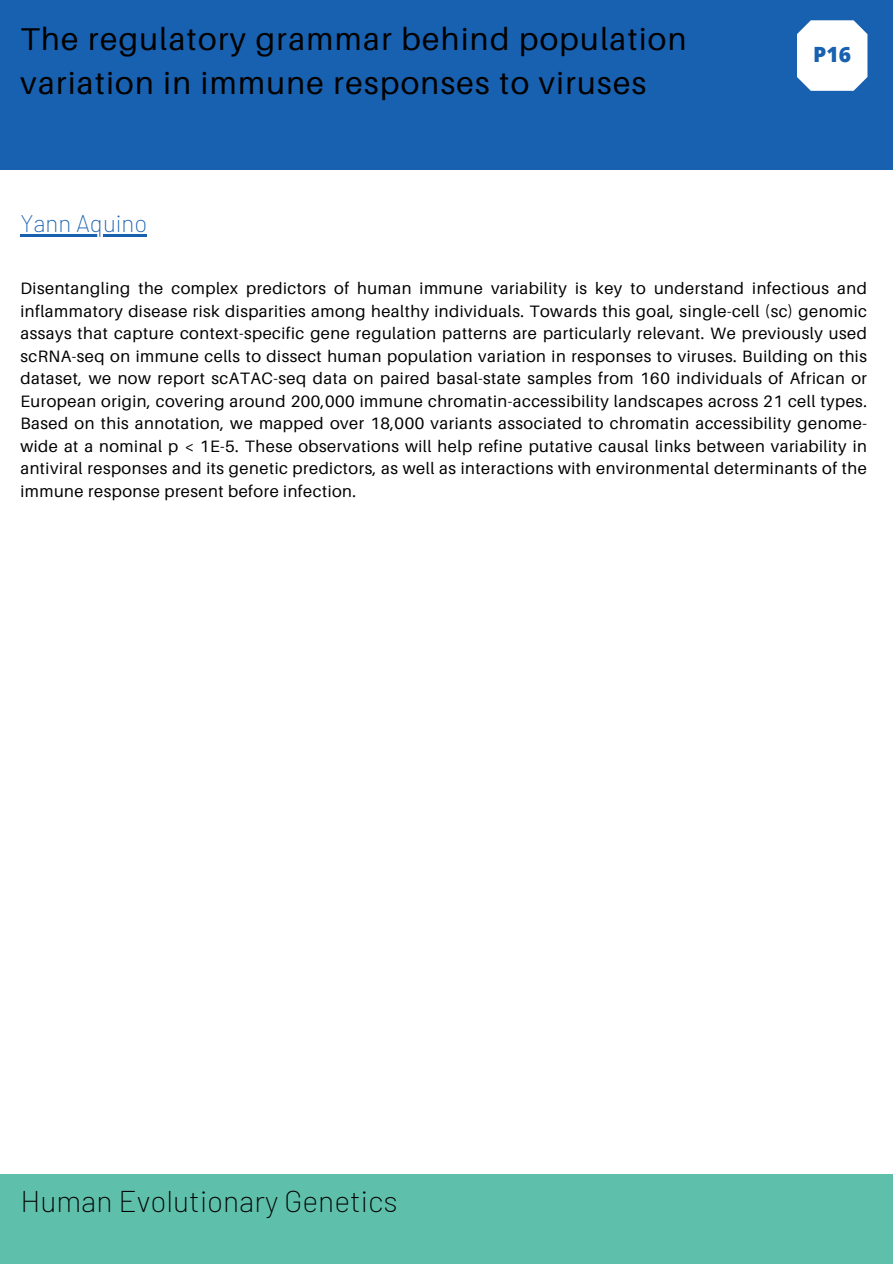
<style>
.page{position:relative;width:893px;height:1264px;background:#fff}
.page>*{position:absolute;margin:0;border:0;box-sizing:border-box;transform-origin:0 0}
.t1{font:31.5px/43.8px "Aileron";letter-spacing:.045em;color:#000}
.t2{font:200 30px "Barlow";color:#000}
.t3{font:200 24px "Barlow";color:#1861b0}
.t4{font:800 21px "Open Sans";color:#1861b0}
.t5{font:16.5px/22.5px "Aileron";letter-spacing:.03em;color:#000;text-align:justify}
</style>
<div class="page">
<div style="left:0;top:0;width:892px;height:169px;background:#1861b0"></div>
<div style="left:0;top:1174px;width:892px;height:89px;background:#5ebfab"></div>
<svg style="left:797px;top:20px;width:70px;height:71px"></svg>
<hr style="left:20px;top:234px;width:127px;height:2px;background:#1861b0">
<p class="t1" style="left:20px;top:16px;width:667px">The regulatory grammar behind population variation in immune responses to viruses</p>
<h2 class="t3" style="left:20px;top:208px;width:128px">Yann Aquino</h2>
<p class="t4" style="left:813px;top:39px;width:39px">P16</p>
<h1 class="t5" style="left:20px;top:277px;width:848px">Disentangling the complex predictors of human immune variability is key to understand infectious and inflammatory disease risk disparities among healthy individuals. Towards this goal, single-cell (sc) genomic assays that capture context-specific gene regulation patterns are particularly relevant. We previously used scRNA-seq on immune cells to dissect human population variation in responses to viruses. Building on this dataset, we now report scATAC-seq data on paired basal-state samples from 160 individuals of African or European origin, covering around 200,000 immune chromatin-accessibility landscapes across 21 cell types.<br>Based on this annotation, we mapped over 18,000 variants associated to chromatin accessibility genome&shy;wide at a nominal p &lt; 1E-5. These observations will help refine putative causal links between variability in antiviral responses and its genetic predictors, as well as interactions with environmental determinants of the immune response present before infection.</h1>
<h1 class="t2" style="left:20px;top:1181px;width:378px">Human Evolutionary Genetics</h1>
</div>
